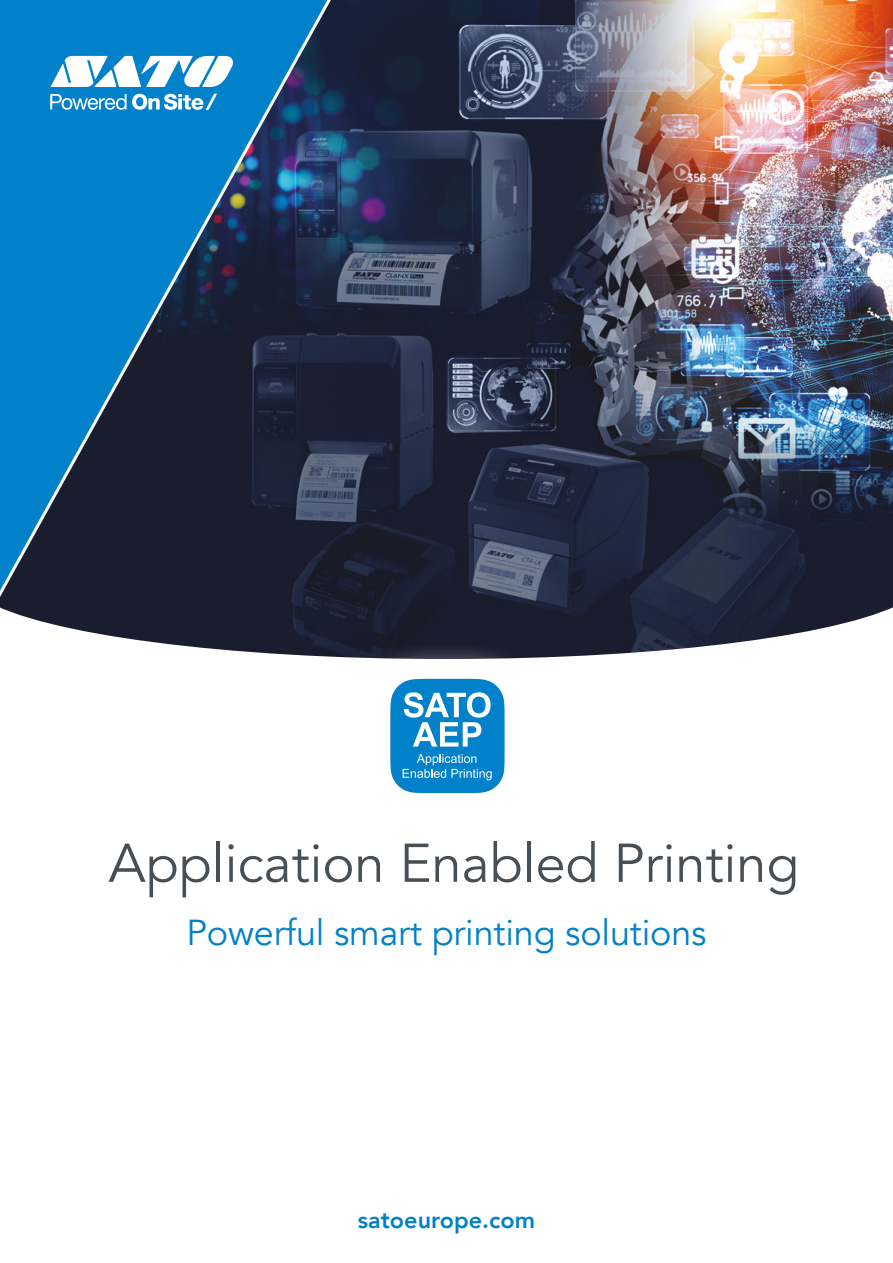
<style>
.page{position:relative;width:893px;height:1263px;background:#fff}
.page>*{position:absolute;margin:0;border:0;box-sizing:border-box;transform-origin:0 0}
.t1{font:54px "Avenir";color:#484f54}
.t2{font:36px "Avenir";letter-spacing:-.005em;color:#0081c9}
.t3{font:800 23.4px "Avenir";color:#0081c9}
</style>
<div class="page">
<img style="left:344px;top:0;width:549px;height:600px">
<svg style="left:344px;top:600px;width:549px;height:58px;fill:#1a1e32"></svg>
<svg style="left:0;top:0;width:344px;height:658px;background:#19527c"></svg>
<svg style="left:50px;top:94px;width:167px;height:16px"></svg>
<svg style="left:51px;top:56px;width:182px;height:31px"></svg>
<div style="left:353px;top:642px;width:189px;height:188px;background:#fff"></div>
<svg style="left:390px;top:679px;width:115px;height:114px"></svg>
<h1 class="t1" style="left:109px;top:831px;width:692px">Application Enabled Printing</h1>
<p class="t2" style="left:186px;top:911px;width:521px">Powerful smart printing solutions</p>
<p class="t3" style="left:358px;top:1201px;width:179px">satoeurope.com</p>
</div>
